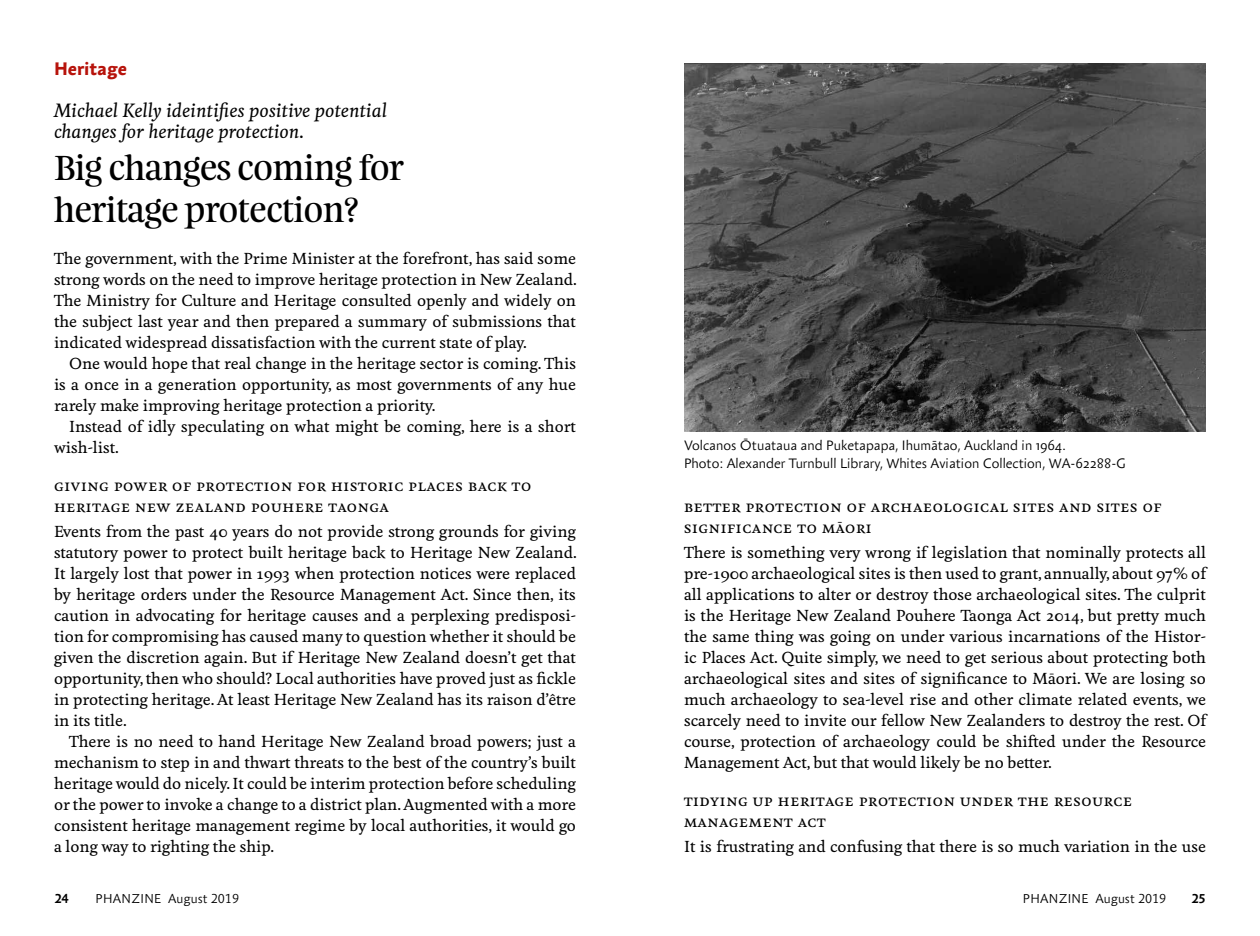
<style>
.page{position:relative;width:1260px;height:936px;background:#fff}
.page>*{position:absolute;margin:0;border:0;box-sizing:border-box;transform-origin:0 0}
.t1{font:31.5px/42px "Feijoa Display";color:#000}
.t2{font:italic 500 18px/21px "Feijoa";color:#000}
.t3{font:700 18px "Anselm Sans";color:#b7130b}
.t4{font:500 15px/21px "Feijoa";color:#000}
.t5{font:500 15px "Feijoa";letter-spacing:.05em;color:#000}
.t6{font:300 13.5px/18px "Anselm Sans";color:#000}
.t7{font:300 12.75px "Anselm Sans";letter-spacing:.025em;color:#000}
.t8{font:500 12.75px "Anselm Sans";color:#000}
</style>
<div class="page">
<img style="left:684px;top:63px;width:522px;height:369px">
<p class="t3" style="left:54px;top:56px;width:74px">Heritage</p>
<p class="t2" style="left:54px;top:101px;width:334px">Michael Kelly ideintifies positive potential changes for heritage protection.</p>
<h1 class="t1" style="left:54px;top:148px;width:351px">Big changes coming for heritage protection?</h1>
<p class="t4" style="left:54px;top:248px;width:524px;text-align:justify">The government, with the Prime Minister at the forefront, has said some strong words on the need to improve heritage protection in New Zealand.<br>The Ministry for Culture and Heritage consulted openly and widely on the subject last year and then prepared a summary of submissions that indicated widespread dissatisfaction with the current state of play.</p>
<p class="t4" style="left:54px;top:353px;width:524px;text-align:justify;text-indent:15px">One would hope that real change in the heritage sector is coming. This is a once in a generation opportunity, as most governments of any hue rarely make improving heritage protection a priority.</p>
<p class="t4" style="left:54px;top:416px;width:523px;text-indent:15px">Instead of idly speculating on what might be coming, here is a short wish-list.</p>
<p class="t4" style="left:54px;top:475px;width:38px">Giving</p>
<p class="t5" style="left:114px;top:475px;width:365px">power of protection for historic places bac</p>
<p class="t4" style="left:497px;top:475px;width:36px">k to</p>
<p class="t5" style="left:54px;top:496px;width:172px">Heritage New Zealand</p>
<p class="t4" style="left:54px;top:494px;width:523px;line-height:25.5px;text-indent:197px">Pouhere Taonga<br>Events from the past 40 years do not provide strong grounds for giving</p>
<p class="t4" style="left:54px;top:542px;width:524px;text-align:justify">statutory power to protect built heritage back to Heritage New Zealand.<br>It largely lost that power in 1993 when protection notices were replaced by heritage orders under the Resource Management Act. Since then, its caution in advocating for heritage causes and a perplexing predisposi&shy;tion for compromising has caused many to question whether it should be given the discretion again. But if Heritage New Zealand doesn’t get that opportunity, then who should? Local authorities have proved just as fickle in protecting heritage. At least Heritage New Zealand has its raison d’être in its title.</p>
<p class="t4" style="left:54px;top:731px;width:524px;text-align:justify;text-indent:15px">There is no need to hand Heritage New Zealand broad powers; just a mechanism to step in and thwart threats to the best of the country’s built heritage would do nicely. It could be interim protection before scheduling or the power to invoke a change to a district plan. Augmented with a more consistent heritage management regime by local authorities, it would go a long way to righting the ship.</p>
<p class="t6" style="left:684px;top:436px;width:443px">Volcanos Ōtuataua and Puketapapa, Ihumātao, Auckland in 1964.<br>Photo: Alexander Turnbull Library, Whites Aviation Collection, WA-62288-G</p>
<p class="t5" style="left:684px;top:496px;width:219px">Better protection of archa</p>
<p class="t4" style="left:923px;top:496px;width:50px">eologica</p>
<p class="t4" style="left:1000px;top:496px;width:71px">l sites and</p>
<p class="t4" style="left:1097px;top:496px;width:66px">sites of</p>
<p class="t4" style="left:684px;top:517px;width:10px">signi</p>
<p class="t4" style="left:727px;top:517px;width:19px">ficanc</p>
<p class="t4" style="left:684px;top:515px;width:523px;line-height:25.5px;text-indent:99px">e to Māori<br>There is something very wrong if legislation that nominally protects all</p>
<p class="t4" style="left:684px;top:563px;width:525px">pre-1900 archaeological sites is then used to grant, annually, about 97% of all applications to alter or destroy those archaeological sites. The culprit is the Heritage New Zealand Pouhere Taonga Act 2014, but pretty much the same thing was going on under various incarnations of the Histor&shy;ic Places Act. Quite simply, we need to get serious about protecting both archaeological sites and sites of significance to Māori. We are losing so much archaeology to sea-level rise and other climate related events, we scarcely need to invite our fellow New Zealanders to destroy the rest. Of course, protection of archaeology could be shifted under the Resource Management Act, but that would likely be no better.</p>
<p class="t4" style="left:684px;top:790px;width:46px">Tidying</p>
<p class="t5" style="left:753px;top:790px;width:220px">up heritage protection und</p>
<p class="t5" style="left:994px;top:790px;width:139px">er the Resource</p>
<p class="t4" style="left:684px;top:811px;width:25px">Manag</p>
<p class="t4" style="left:684px;top:809px;width:523px;line-height:25.5px;text-indent:55px">ement Act<br>It is frustrating and confusing that there is so much variation in the use</p>
<p class="t8" style="left:55px;top:890px;width:16px">24</p>
<p class="t7" style="left:96px;top:890px;width:145px">PHANZINE August 2019</p>
<p class="t7" style="left:1023px;top:890px;width:145px">PHANZINE August 2019</p>
<p class="t8" style="left:1192px;top:890px;width:15px">25</p>
</div>
